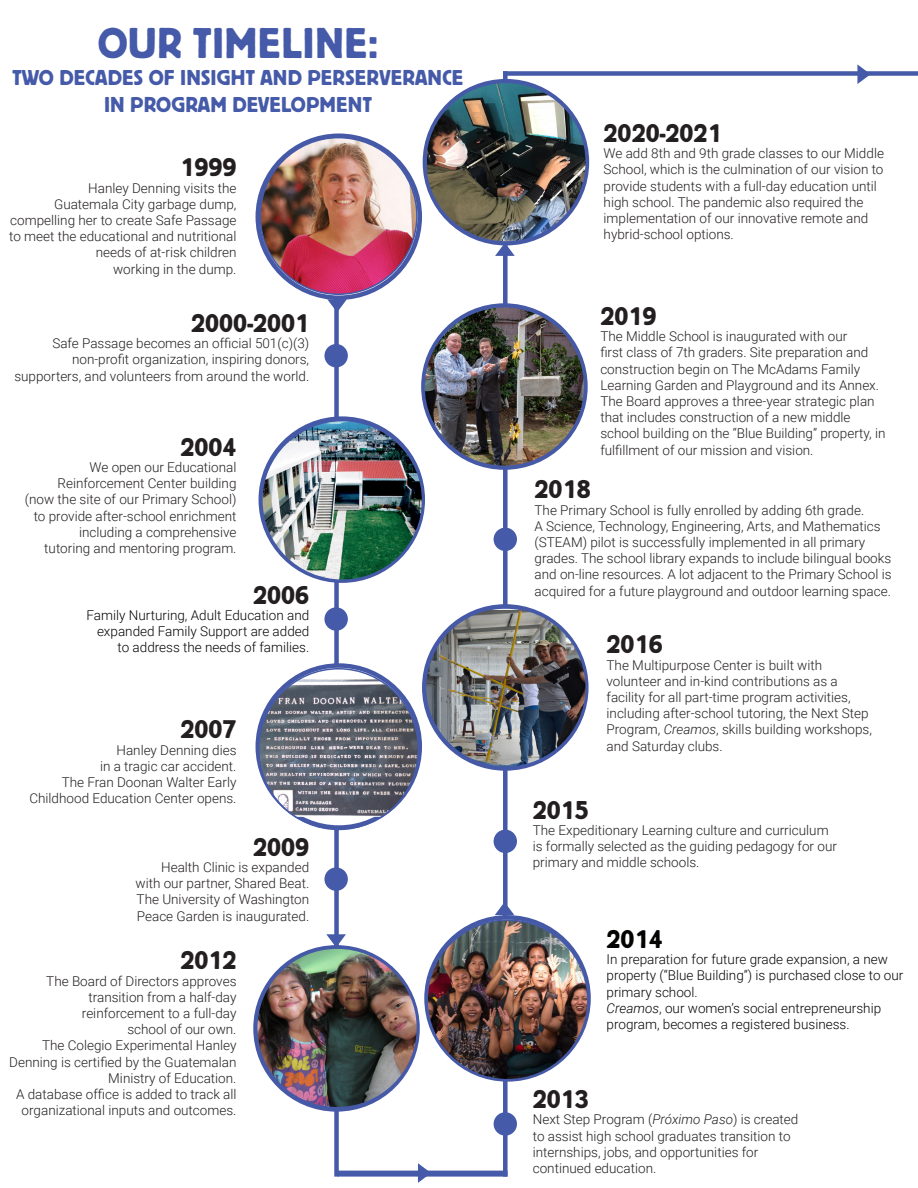
<style>
.page{position:relative;width:918px;height:1188px;background:#fff}
.page>*{position:absolute;margin:0;border:0;box-sizing:border-box;transform-origin:0 0}
.t1{font:45px "Bloc";letter-spacing:.01em;color:#455aa8}
.t2{font:27px "Bloc";color:#231f20}
.t3{font:27px "Bloc";color:#040503}
.t4{font:22.5px/27px "Bloc";letter-spacing:.01em;color:#455aa8;text-align:center}
.t5{font:300 13.5px/16.2px "Roboto";color:#231f20;text-align:right}
.t6{font:300 13.5px/16.2px "Roboto";color:#040503}
.s1{font-style:italic}
</style>
<div class="page">
<div style="left:334px;top:226px;width:5px;height:951px;background:#4459a7"></div>
<svg style="left:258px;top:136px;width:162px;height:162px"></svg>
<div style="left:256px;top:134px;width:166px;height:166px;border:4px solid #4559a7;border-radius:50%"></div>
<svg style="left:258px;top:666px;width:162px;height:162px"></svg>
<div style="left:503px;top:71px;width:5px;height:1106px;background:#4459a7"></div>
<div style="left:338px;top:1171px;width:170px;height:6px;background:#455aa8"></div>
<div style="left:324px;top:344px;width:24px;height:23px;background:#455aa8;border-radius:50%"></div>
<div style="left:324px;top:607px;width:24px;height:24px;background:#455aa8;border-radius:50%"></div>
<div style="left:494px;top:528px;width:23px;height:23px;background:#455aa8;border-radius:50%"></div>
<div style="left:324px;top:867px;width:24px;height:24px;background:#455aa8;border-radius:50%"></div>
<div style="left:494px;top:830px;width:23px;height:23px;background:#455aa8;border-radius:50%"></div>
<div style="left:494px;top:1112px;width:23px;height:24px;background:#455aa8;border-radius:50%"></div>
<svg style="left:326px;top:934px;width:20px;height:13px"></svg>
<svg style="left:418px;top:1163px;width:13px;height:20px"></svg>
<svg style="left:857px;top:64px;width:11px;height:20px"></svg>
<img style="left:260px;top:138px;width:157px;height:156px;border-radius:78px">
<img style="left:262px;top:421px;width:161px;height:159px">
<img style="left:259px;top:676px;width:159px;height:141px">
<img style="left:257px;top:948px;width:160px;height:160px">
<img style="left:427px;top:920px;width:161px;height:160px">
<img style="left:426px;top:610px;width:160px;height:157px">
<img style="left:424px;top:307px;width:161px;height:159px">
<div style="left:503px;top:71px;width:415px;height:5px;background:#455aa8"></div>
<img style="left:427px;top:83px;width:159px;height:159px">
<svg style="left:495px;top:902px;width:19px;height:13px"></svg>
<svg style="left:327px;top:299px;width:20px;height:13px"></svg>
<svg style="left:495px;top:243px;width:20px;height:13px"></svg>
<p class="t1" style="left:98px;top:19px;width:282px">OUR TIMELINE:</p>
<p class="t4" style="left:13px;top:64px;width:452px">TWO DECADES OF INSIGHT AND PERSERVERANCE<br>IN PROGRAM DEVELOPMENT</p>
<p class="t2" style="left:180px;top:153px;width:58px">1999</p>
<p class="t5" style="left:88px;top:179px;width:150px">Hanley Denning visits the</p>
<p class="t5" style="left:54px;top:195px;width:184px">Guatemala City garbage dump,</p>
<p class="t5" style="left:9px;top:212px;width:229px">compelling her to create Safe Passage to meet the educational and nutritional needs of at-risk children</p>
<p class="t5" style="left:113px;top:260px;width:125px">working in the dump.</p>
<p class="t2" style="left:191px;top:309px;width:120px">2000-2001</p>
<p class="t5" style="left:52px;top:335px;width:258px">Safe Passage becomes an official 501(c)(3)</p>
<p class="t5" style="left:14px;top:351px;width:296px">non-profit organization, inspiring donors, supporters, and volunteers from around the world.</p>
<p class="t2" style="left:180px;top:433px;width:58px">2004</p>
<p class="t5" style="left:90px;top:459px;width:148px">We open our Educational</p>
<p class="t5" style="left:58px;top:475px;width:180px">Reinforcement Center building</p>
<p class="t5" style="left:25px;top:491px;width:213px">(now the site of our Primary School) to provide after-school enrichment including a comprehensive</p>
<p class="t5" style="left:44px;top:540px;width:194px">tutoring and mentoring program.</p>
<p class="t2" style="left:253px;top:580px;width:58px">2006</p>
<p class="t6" style="left:87px;top:606px;width:224px">Family Nurturing, Adult Education and</p>
<p class="t6" style="left:97px;top:623px;width:214px">expanded Family Support are added</p>
<p class="t6" style="left:118px;top:639px;width:193px">to address the needs of families.</p>
<p class="t2" style="left:180px;top:715px;width:58px">2007</p>
<p class="t5" style="left:117px;top:741px;width:122px">Hanley Denning dies</p>
<p class="t5" style="left:100px;top:757px;width:138px">in a tragic car accident.</p>
<p class="t5" style="left:29px;top:774px;width:209px">The Fran Doonan Walter Early<br>Childhood Education Center opens.</p>
<p class="t2" style="left:253px;top:832px;width:58px">2009</p>
<p class="t5" style="left:161px;top:859px;width:150px">Health Clinic is expanded</p>
<p class="t5" style="left:136px;top:875px;width:175px">with our partner, Shared Beat.</p>
<p class="t5" style="left:137px;top:891px;width:174px">The University of Washington</p>
<p class="t5" style="left:137px;top:907px;width:174px">Peace Garden is inaugurated.</p>
<p class="t2" style="left:180px;top:946px;width:58px">2012</p>
<p class="t5" style="left:46px;top:972px;width:192px">The Board of Directors approves transition from a half-day</p>
<p class="t5" style="left:82px;top:1005px;width:156px">reinforcement to a full-day</p>
<p class="t5" style="left:127px;top:1021px;width:111px">school of our own.</p>
<p class="t5" style="left:9px;top:1037px;width:229px">The Colegio Experimental Hanley<br>Denning is certified by the Guatemalan<br>Ministry of Education.</p>
<p class="t5" style="left:16px;top:1086px;width:222px;text-align:center">A database office is added to track all organizational inputs and outcomes.</p>
<p class="t2" style="left:604px;top:119px;width:120px">2020-2021</p>
<p class="t5" style="left:604px;top:145px;width:282px;text-align:left">We add 8th and 9th grade classes to our Middle School, which is the culmination of our vision to provide students with a full-day education until high school. The pandemic also required the implementation of our innovative remote and hybrid-school options.</p>
<p class="t2" style="left:600px;top:302px;width:58px">2019</p>
<p class="t5" style="left:600px;top:328px;width:287px;text-align:left">The Middle School is inaugurated with our<br>first class of 7th graders. Site preparation and construction begin on The McAdams Family Learning Garden and Playground and its Annex.<br>The Board approves a three-year strategic plan that includes construction of a new middle school building on the “Blue Building” property, in fulfillment of our mission and vision.</p>
<p class="t2" style="left:535px;top:475px;width:58px">2018</p>
<p class="t5" style="left:535px;top:501px;width:331px">The Primary School is fully enrolled by adding 6th grade.</p>
<p class="t5" style="left:535px;top:517px;width:358px;text-align:left">A Science, Technology, Engineering, Arts, and Mathematics (STEAM) pilot is successfully implemented in all primary grades. The school library expands to include bilingual books and on-line resources. A lot adjacent to the Primary School is acquired for a future playground and outdoor learning space.</p>
<p class="t2" style="left:607px;top:630px;width:58px">2016</p>
<p class="t5" style="left:607px;top:656px;width:267px;text-align:left">The Multipurpose Center is built with volunteer and in-kind contributions as a facility for all part-time program activities, including after-school tutoring, the Next Step Program, <span class="s1">Creamos</span>, skills building workshops, and Saturday clubs.</p>
<p class="t2" style="left:533px;top:795px;width:58px">2015</p>
<p class="t5" style="left:533px;top:822px;width:306px;text-align:left">The Expeditionary Learning culture and curriculum is formally selected as the guiding pedagogy for our primary and middle schools.</p>
<p class="t3" style="left:607px;top:925px;width:58px">2014</p>
<p class="t6" style="left:607px;top:951px;width:298px">In preparation for future grade expansion, a new property (“Blue Building”) is purchased close to our primary school.</p>
<p class="t6" style="left:607px;top:999px;width:276px"><span class="s1">Creamos</span>, our women’s social entrepreneurship program, becomes a registered business.</p>
<p class="t2" style="left:533px;top:1085px;width:58px">2013</p>
<p class="t5" style="left:533px;top:1111px;width:267px;text-align:left">Next Step Program (<span class="s1">Próximo Paso</span>) is created to assist high school graduates transition to internships, jobs, and opportunities for</p>
<p class="t5" style="left:533px;top:1160px;width:125px">continued education.</p>
</div>
